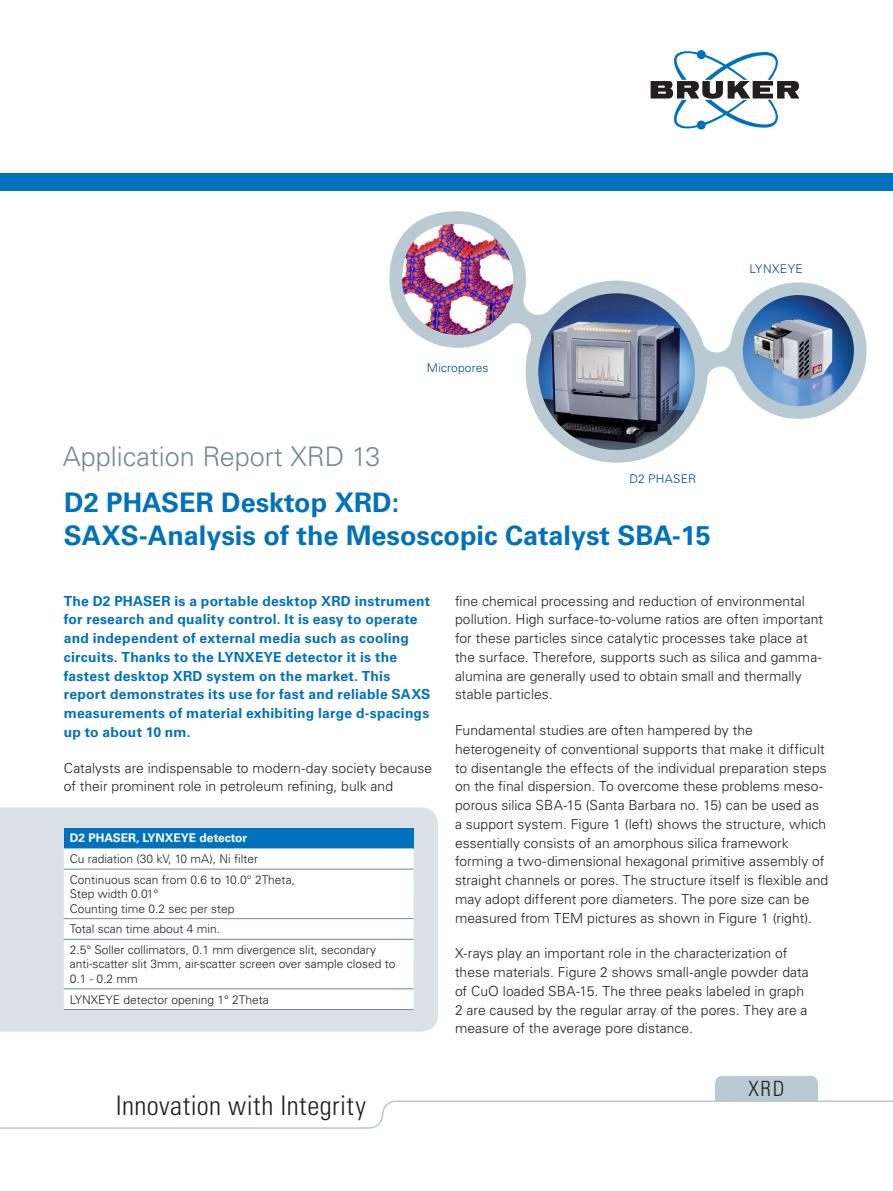
<style>
.page{position:relative;width:893px;height:1191px;background:#fff}
.page>*{position:absolute;margin:0;border:0;box-sizing:border-box;transform-origin:0 0}
.application_headline{font:700 27px "Univers LT Std";color:#0072bc}
.Brochure_Title-claim{font:300 condensed 27px "Univers LT Std";letter-spacing:.015em;color:#231f20}
.application_subheadl{font:300 27px "Univers LT Std";color:#738a95}
.Registerkarte_unten{font:300 condensed 21px "Univers LT Std";color:#231f20}
.Body{font:300 13.8px/18.8px "Univers LT Std";color:#231f20}
.Body-2{font:700 13.8px/18.8px "Univers LT Std";letter-spacing:.015em;color:#0072bc}
.Table_Text{font:300 12px/14.4px "Univers LT Std";color:#231f20}
.application_legend{font:300 12px "Univers LT Std";letter-spacing:.02em;color:#004a7f}
.Tabelle_Headline_wei{font:700 12px "Univers LT Std";color:#fff}
</style>
<div class="page">
<div style="left:0;top:173px;width:893px;height:17px;background:#0072bc"></div>
<svg style="left:651px;top:50px;width:148px;height:80px"></svg>
<div style="left:715px;top:1083px;width:102px;height:18px;background:#bacad2"></div>
<div style="left:715px;top:1075px;width:102px;height:18px;background:#bacad2;border-radius:6px"></div>
<svg style="left:0;top:1099px;width:893px;height:30px"></svg>
<img style="left:396px;top:220px;width:121px;height:119px">
<div style="left:389px;top:211px;width:137px;height:137px;border:13px solid #bacad2;border-radius:50%"></div>
<svg style="left:502px;top:295px;width:50px;height:48px"></svg>
<img style="left:532px;top:287px;width:169px;height:169px;border-radius:85px">
<div style="left:526px;top:280px;width:182px;height:183px;border:13px solid #bacad2;border-radius:50%"></div>
<img style="left:736px;top:289px;width:124px;height:123px;border-radius:62px">
<div style="left:730px;top:282px;width:137px;height:137px;border:13px solid #bacad2;border-radius:50%"></div>
<svg style="left:698px;top:340px;width:41px;height:39px"></svg>
<div style="left:0;top:807px;width:438px;height:224px;background:#dae2e7"></div>
<div style="left:64px;top:827px;width:350px;height:21px;background:#0072bc"></div>
<svg style="left:64px;top:848px;width:350px;height:161px"></svg>
<hr style="left:64px;top:868px;width:350px;height:1px;background:#738a95">
<hr style="left:64px;top:918px;width:350px;height:1px;background:#738a95">
<hr style="left:64px;top:939px;width:350px;height:1px;background:#738a95">
<hr style="left:64px;top:988px;width:350px;height:1px;background:#738a95">
<hr style="left:64px;top:1009px;width:350px;height:1px;background:#738a95">
<p class="application_legend" style="left:427px;top:361px;width:63px">Micropores</p>
<p class="application_subheadl" style="left:63px;top:440px;width:319px">Application Report XRD 13</p>
<p class="application_headline" style="left:64px;top:486px;width:336px">D2 PHASER Desktop XRD:</p>
<p class="application_headline" style="left:64px;top:519px;width:648px">SAXS-Analysis of the Mesoscopic Catalyst SBA-15</p>
<p class="application_legend" style="left:629px;top:472px;width:68px">D2 PHASER</p>
<p class="application_legend" style="left:749px;top:262px;width:55px">LYNXEYE</p>
<p class="Body-2" style="left:64px;top:591px;width:368px">The D2 PHASER is a portable desktop XRD instrument for research and quality control. It is easy to operate and independent of external media such as cooling circuits. Thanks to the LYNXEYE detector it is the fastest desktop XRD system on the market. This report demonstrates its use for fast and reliable SAXS measurements of material exhibiting large d-spacings up to about 10 nm.</p>
<p class="Body" style="left:64px;top:758px;width:370px">Catalysts are indispensable to modern-day society because of their prominent role in petroleum refining, bulk and</p>
<p class="Tabelle_Headline_wei" style="left:70px;top:831px;width:179px">D2 PHASER, LYNXEYE detector</p>
<p class="Table_Text" style="left:70px;top:851px;width:190px">Cu radiation (30 kV, 10 mA), Ni filter</p>
<p class="Table_Text" style="left:70px;top:872px;width:227px">Continuous scan from 0.6 to 10.0° 2Theta,</p>
<p class="Table_Text" style="left:70px;top:886px;width:90px">Step width 0.01°</p>
<p class="Table_Text" style="left:70px;top:901px;width:166px">Counting time 0.2 sec per step</p>
<p class="Table_Text" style="left:70px;top:922px;width:152px">Total scan time about 4 min.</p>
<p class="Table_Text" style="left:70px;top:942px;width:327px">2.5° Soller collimators, 0.1 mm divergence slit, secondary anti-scatter slit 3mm, air-scatter screen over sample closed to<br>0.1 - 0.2 mm</p>
<p class="Table_Text" style="left:70px;top:992px;width:201px">LYNXEYE detector opening 1° 2Theta</p>
<p class="Brochure_Title-claim" style="left:116px;top:1089px;width:252px">Innovation with Integrity</p>
<p class="Body" style="left:455px;top:591px;width:370px">fine chemical processing and reduction of environmental pollution. High surface-to-volume ratios are often important for these particles since catalytic processes take place at the surface. Therefore, supports such as silica and gamma&shy;alumina are generally used to obtain small and thermally stable particles.</p>
<p class="Body" style="left:455px;top:721px;width:375px">Fundamental studies are often hampered by the heterogeneity of conventional supports that make it difficult to disentangle the effects of the individual preparation steps on the final dispersion. To overcome these problems meso&shy;porous silica SBA-15 (Santa Barbara no. 15) can be used as a support system. Figure 1 (left) shows the structure, which essentially consists of an amorphous silica framework forming a two-dimensional hexagonal primitive assembly of straight channels or pores. The structure itself is flexible and may adopt different pore diameters. The pore size can be measured from TEM pictures as shown in Figure 1 (right).</p>
<p class="Body" style="left:455px;top:944px;width:355px">X-rays play an important role in the characterization of these materials. Figure 2 shows small-angle powder data of CuO loaded SBA-15. The three peaks labeled in graph 2 are caused by the regular array of the pores. They are a measure of the average pore distance.</p>
<p class="Registerkarte_unten" style="left:748px;top:1076px;width:38px">XRD</p>
</div>
